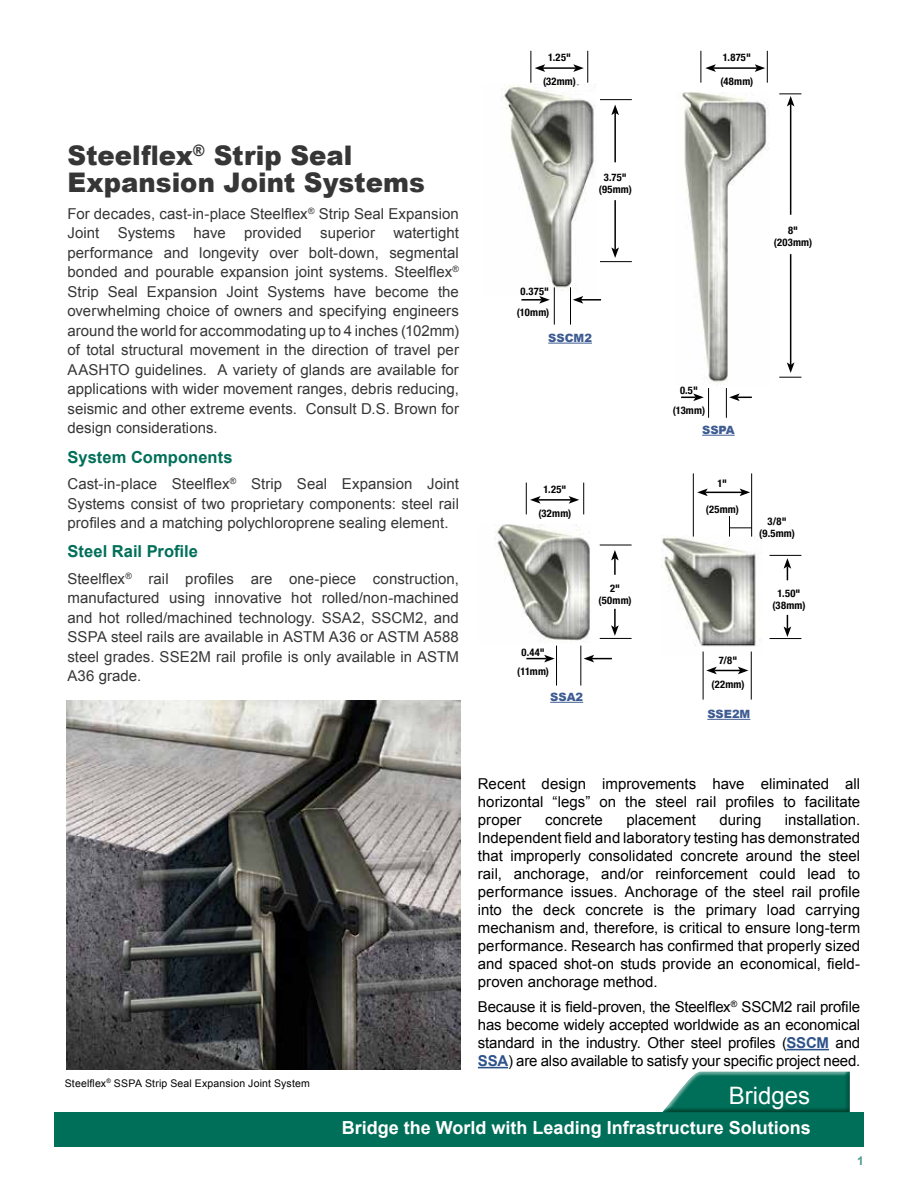
<style>
.page{position:relative;width:918px;height:1188px;background:#fff}
.page>*{position:absolute;margin:0;border:0;box-sizing:border-box;transform-origin:0 0}
.t1{font:900 27px/27px "Arial";color:#363636;scale:.96 1}
.t2{font:24px "Arial";color:#fff}
.t3{font:700 18px "Arial";color:#fff}
.t4{font:700 16.5px "Arial";letter-spacing:.005em;color:#006f59}
.t5{font:15px/19.5px "Arial";letter-spacing:.005em;color:#363636;text-align:justify}
.t6{font:15px/18px "Arial";color:#000;text-align:justify}
.t7{font:700 12px "Arial";color:#4d9a8b}
.t8{font:900 11.4px "Arial";color:#3e5c92}
.t9{font:700 condensed 10.5px/12px "Helvetica Neue";letter-spacing:.02em;color:#000;text-align:center}
.t10{font:10.5px "Arial";letter-spacing:.015em;color:#000}
.s1{font-weight:700;color:#2d528a}
</style>
<div class="page">
<div style="left:54px;top:1113px;width:810px;height:34px;background:#006f59"></div>
<div style="left:660px;top:1071px;width:190px;height:44px;background:#006f59;opacity:.75"></div>
<hr style="left:787px;top:1049px;width:42px;height:1px;background:#2d528a">
<hr style="left:478px;top:1067px;width:30px;height:1px;background:#2d528a">
<img style="left:66px;top:700px;width:394px;height:369px">
<img style="left:661px;top:535px;width:95px;height:120px">
<img style="left:682px;top:92px;width:86px;height:293px">
<img style="left:503px;top:85px;width:92px;height:210px">
<hr style="left:548px;top:343px;width:44px;height:1px;background:#3e5c92">
<hr style="left:702px;top:435px;width:33px;height:1px;background:#3e5c92">
<hr style="left:707px;top:719px;width:43px;height:1px;background:#3e5c92">
<hr style="left:550px;top:702px;width:33px;height:1px;background:#3e5c92">
<hr style="left:530px;top:51px;width:1px;height:32px;background:#000">
<hr style="left:700px;top:51px;width:1px;height:32px;background:#000">
<hr style="left:587px;top:51px;width:1px;height:32px;background:#000">
<hr style="left:767px;top:51px;width:1px;height:32px;background:#000">
<hr style="left:570px;top:287px;width:1px;height:38px;background:#000">
<hr style="left:726px;top:388px;width:1px;height:30px;background:#000">
<hr style="left:708px;top:388px;width:1px;height:30px;background:#000">
<hr style="left:554px;top:287px;width:1px;height:38px;background:#000">
<hr style="left:600px;top:99px;width:32px;height:1px;background:#000">
<hr style="left:600px;top:261px;width:32px;height:1px;background:#000">
<hr style="left:543px;top:67px;width:33px;height:2px;background:#000">
<svg style="left:535px;top:64px;width:10px;height:8px"></svg>
<svg style="left:573px;top:64px;width:11px;height:8px"></svg>
<hr style="left:713px;top:67px;width:44px;height:2px;background:#000">
<svg style="left:705px;top:64px;width:11px;height:8px"></svg>
<svg style="left:755px;top:64px;width:10px;height:8px"></svg>
<hr style="left:614px;top:113px;width:2px;height:49px;background:#000">
<svg style="left:611px;top:105px;width:8px;height:10px"></svg>
<hr style="left:790px;top:104px;width:1px;height:111px;background:#000">
<svg style="left:779px;top:93px;width:22px;height:13px"></svg>
<hr style="left:790px;top:254px;width:1px;height:111px;background:#000">
<svg style="left:779px;top:362px;width:22px;height:16px"></svg>
<hr style="left:581px;top:299px;width:20px;height:2px;background:#000">
<svg style="left:573px;top:296px;width:10px;height:8px"></svg>
<svg style="left:729px;top:393px;width:23px;height:8px"></svg>
<svg style="left:681px;top:393px;width:23px;height:8px"></svg>
<hr style="left:521px;top:299px;width:21px;height:2px;background:#000">
<svg style="left:539px;top:296px;width:11px;height:8px"></svg>
<hr style="left:614px;top:200px;width:2px;height:50px;background:#000">
<svg style="left:611px;top:247px;width:8px;height:11px"></svg>
<hr style="left:526px;top:483px;width:1px;height:31px;background:#000">
<hr style="left:583px;top:483px;width:1px;height:31px;background:#000">
<hr style="left:693px;top:473px;width:1px;height:64px;background:#000">
<hr style="left:751px;top:473px;width:1px;height:64px;background:#000">
<hr style="left:580px;top:646px;width:1px;height:40px;background:#000">
<hr style="left:556px;top:646px;width:1px;height:40px;background:#000">
<hr style="left:703px;top:652px;width:1px;height:48px;background:#000">
<hr style="left:751px;top:652px;width:1px;height:48px;background:#000">
<hr style="left:538px;top:499px;width:33px;height:2px;background:#000">
<svg style="left:530px;top:496px;width:11px;height:8px"></svg>
<svg style="left:569px;top:496px;width:10px;height:8px"></svg>
<hr style="left:705px;top:492px;width:37px;height:1px;background:#000">
<svg style="left:697px;top:489px;width:11px;height:7px"></svg>
<svg style="left:740px;top:489px;width:10px;height:7px"></svg>
<svg style="left:706px;top:667px;width:42px;height:7px"></svg>
<hr style="left:600px;top:545px;width:32px;height:1px;background:#000">
<hr style="left:770px;top:555px;width:31px;height:1px;background:#000">
<svg style="left:729px;top:516px;width:23px;height:21px"></svg>
<hr style="left:770px;top:638px;width:31px;height:1px;background:#000">
<hr style="left:600px;top:638px;width:32px;height:1px;background:#000">
<svg style="left:611px;top:550px;width:8px;height:25px"></svg>
<svg style="left:784px;top:558px;width:7px;height:22px"></svg>
<svg style="left:784px;top:615px;width:7px;height:22px"></svg>
<svg style="left:611px;top:609px;width:8px;height:27px"></svg>
<svg style="left:584px;top:655px;width:28px;height:7px"></svg>
<svg style="left:526px;top:655px;width:29px;height:7px"></svg>
<img style="left:494px;top:524px;width:96px;height:119px">
<h1 class="t1" style="left:67px;top:141px;width:374px">Steelflex<sup>®</sup> Strip Seal<br>Expansion Joint Systems</h1>
<p class="t5" style="left:67px;top:204px;width:393px">For decades, cast-in-place Steelflex<sup>®</sup> Strip Seal Expansion Joint Systems have provided superior watertight performance and longevity over bolt-down, segmental bonded and pourable expansion joint systems. Steelflex<sup>® </sup>Strip Seal Expansion Joint Systems have become the overwhelming choice of owners and specifying engineers around the world for accommodating up to 4 inches (102mm) of total structural movement in the direction of travel per AASHTO guidelines. A variety of glands are available for applications with wider movement ranges, debris reducing, seismic and other extreme events. Consult D.S. Brown for design considerations.</p>
<p class="t4" style="left:68px;top:446px;width:167px">System Components</p>
<p class="t5" style="left:67px;top:474px;width:393px">Cast-in-place Steelflex<sup>®</sup> Strip Seal Expansion Joint Systems consist of two proprietary components: steel rail profiles and a matching polychloroprene sealing element.</p>
<p class="t4" style="left:68px;top:541px;width:132px">Steel Rail Profile</p>
<p class="t5" style="left:67px;top:569px;width:393px">Steelflex<sup>®</sup> rail profiles are one-piece construction, manufactured using innovative hot rolled/non-machined and hot rolled/machined technology. SSA2, SSCM2, and SSPA steel rails are available in ASTM A36 or ASTM A588 steel grades. SSE2M rail profile is only available in ASTM A36 grade.</p>
<p class="t9" style="left:548px;top:50px;width:24px">1.25"</p>
<p class="t9" style="left:543px;top:74px;width:34px">(32mm)</p>
<p class="t9" style="left:599px;top:171px;width:35px">3.75" (95mm)</p>
<p class="t9" style="left:520px;top:285px;width:30px">0.375"</p>
<p class="t9" style="left:517px;top:305px;width:34px">(10mm)</p>
<p class="t8" style="left:548px;top:329px;width:45px">SSCM2</p>
<p class="t9" style="left:543px;top:482px;width:24px">1.25"</p>
<p class="t9" style="left:538px;top:506px;width:34px">(32mm)</p>
<p class="t9" style="left:598px;top:581px;width:35px">2" (50mm)</p>
<p class="t9" style="left:521px;top:645px;width:25px">0.44"</p>
<p class="t9" style="left:517px;top:664px;width:33px">(11mm)</p>
<p class="t8" style="left:550px;top:689px;width:34px">SSA2</p>
<p class="t9" style="left:723px;top:50px;width:29px">1.875"</p>
<p class="t9" style="left:720px;top:74px;width:35px">(48mm)</p>
<p class="t9" style="left:774px;top:224px;width:40px">8" (203mm)</p>
<p class="t9" style="left:673px;top:380px;width:34px;line-height:19.8px">0.5" (13mm)</p>
<p class="t8" style="left:702px;top:421px;width:34px">SSPA</p>
<p class="t9" style="left:718px;top:477px;width:11px">1"</p>
<p class="t9" style="left:706px;top:502px;width:35px">(25mm)</p>
<p class="t9" style="left:759px;top:515px;width:37px">3/8" (9.5mm)</p>
<p class="t9" style="left:719px;top:654px;width:20px">7/8"</p>
<p class="t9" style="left:712px;top:678px;width:35px">(22mm)</p>
<p class="t8" style="left:707px;top:706px;width:45px">SSE2M</p>
<p class="t9" style="left:772px;top:587px;width:35px">1.50" (38mm)</p>
<p class="t10" style="left:65px;top:1076px;width:246px">Steelflex<sup>®</sup> SSPA Strip Seal Expansion Joint System</p>
<p class="t6" style="left:478px;top:775px;width:384px">Recent design improvements have eliminated all horizontal “legs” on the steel rail profiles to facilitate proper</p>
<p class="t6" style="left:478px;top:811px;width:384px;text-indent:307px">installation.<br>Independent field and laboratory testing has demonstrated that improperly consolidated concrete around the steel rail, anchorage, and/or reinforcement could lead to performance issues. Anchorage of the steel rail profile into the deck concrete is the primary load carrying mechanism and, therefore, is critical to ensure long-term performance. Research has confirmed that properly sized and spaced shot-on studs provide an economical, field&shy;proven anchorage method.</p>
<p class="t6" style="left:478px;top:998px;width:384px">Because it is field-proven, the Steelflex<sup>®</sup> SSCM2 rail profile has become widely accepted worldwide as an economical standard in the industry. Other steel profiles (<span class="s1">SSCM</span> and <span class="s1">SSA</span>) are also available to satisfy your specific project need.</p>
<p class="t6" style="left:545px;top:811px;width:59px">concrete</p>
<p class="t6" style="left:626px;top:811px;width:71px">placement</p>
<p class="t6" style="left:719px;top:811px;width:43px">during</p>
<h2 class="t2" style="left:736px;top:1079px;width:83px">Bridges</h2>
<h2 class="t2" style="left:729px;top:1080px;width:83px">Bridges</h2>
<p class="t3" style="left:342px;top:1115px;width:470px">Bridge the World with Leading Infrastructure Solutions</p>
<p class="t7" style="left:857px;top:1153px;width:8px">1</p>
</div>
